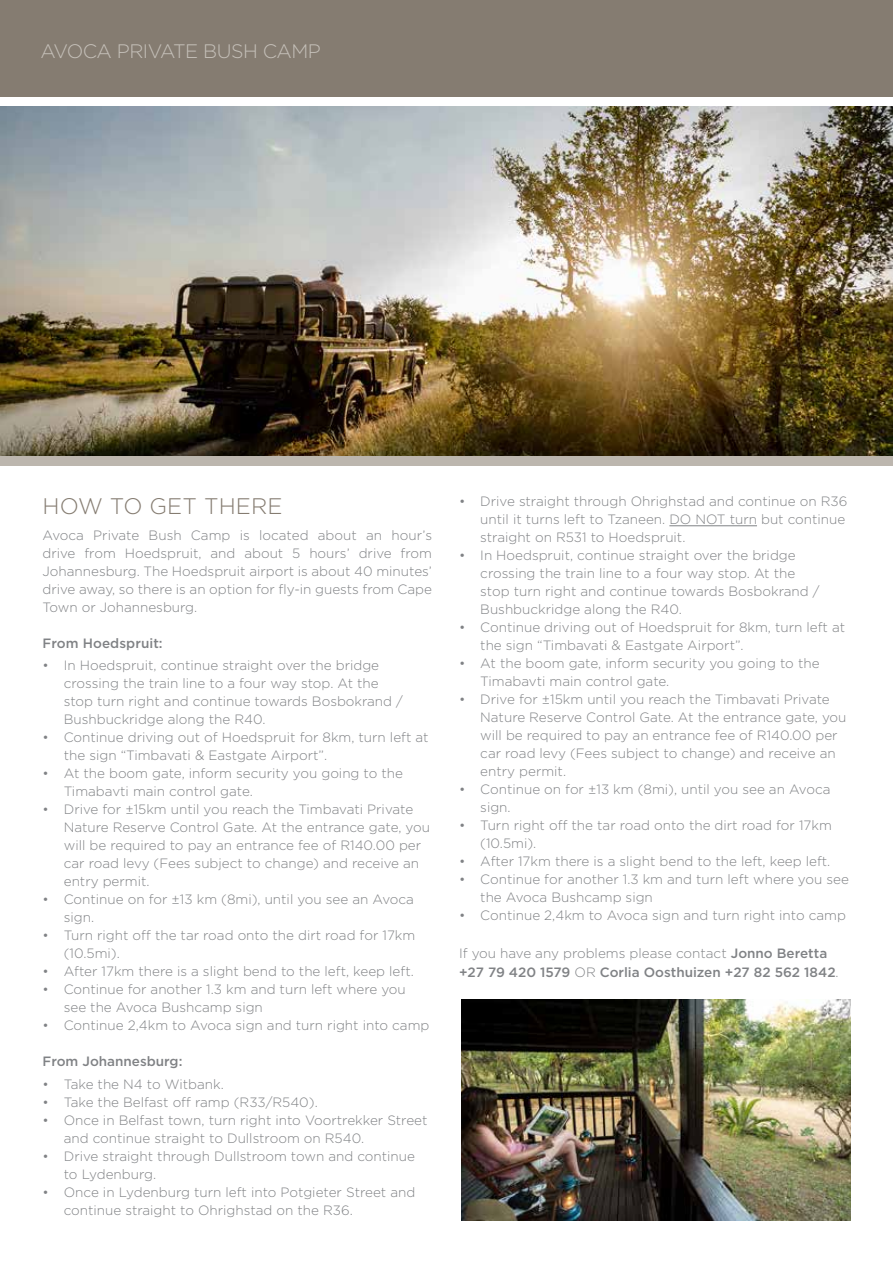
<style>
.page{position:relative;width:893px;height:1263px;background:#fff}
.page>*{position:absolute;margin:0;border:0;box-sizing:border-box;transform-origin:0 0}
.t1{font:300 22.5px "Gotham";letter-spacing:.005em;color:#857c71}
.t2{font:300 19.5px "Gotham";letter-spacing:-.025em;color:#c5c0b9}
.t3{font:300 13.5px/18px "Gotham";color:#808285}
.t4{font:500 13.5px/19.5px "Gotham";color:#808285}
.s1{font-weight:300}
</style>
<div class="page">
<img style="left:0;top:107px;width:893px;height:349px">
<div style="left:0;top:456px;width:893px;height:9px;background:#bcb6ae"></div>
<div style="left:0;top:0;width:893px;height:96px;background:#857c71"></div>
<hr style="left:669px;top:525px;width:88px;height:1px;background:#808285">
<img style="left:461px;top:999px;width:389px;height:221px">
<h2 class="t2" style="left:40px;top:39px;width:26px">Avoca</h2>
<h2 class="t2" style="left:117px;top:39px;width:25px">Privat</h2>
<h2 class="t2" style="left:185px;top:39px;width:134px">e Bush Camp</h2>
<h1 class="t1" style="left:43px;top:491px;width:242px">HOW TO GET THERE</h1>
<p class="t3" style="left:43px;top:526px;width:391px;text-align:justify">Avoca Private Bush Camp is located about an hour’s drive from Hoedspruit, and about 5 hours’ drive from Johannesburg. The Hoedspruit airport is about 40 minutes’ drive away, so there is an option for fly-in guests from Cape Town or Johannesburg.</p>
<p class="t4" style="left:43px;top:633px;width:122px">From Hoedspruit:</p>
<p class="t3" style="left:64px;top:656px;width:341px;text-indent:-21px">• In Hoedspruit, continue straight over the bridge crossing the train line to a four way stop. At the stop turn right and continue towards Bosbokrand / Bushbuckridge along the R40.</p>
<p class="t3" style="left:64px;top:728px;width:366px;text-indent:-21px">• Continue driving out of Hoedspruit for 8km, turn left at the sign “Timbavati &amp; Eastgate Airport”.</p>
<p class="t3" style="left:64px;top:764px;width:341px;text-indent:-21px">• At the boom gate, inform security you going to the<br>Timabavti main control gate.</p>
<p class="t3" style="left:64px;top:800px;width:368px;text-indent:-21px">• Drive for ±15km until you reach the Timbavati Private Nature Reserve Control Gate. At the entrance gate, you will be required to pay an entrance fee of R140.00 per car road levy (Fees subject to change) and receive an entry permit.</p>
<p class="t3" style="left:64px;top:890px;width:352px;text-indent:-21px">• Continue on for ±13 km (8mi), until you see an Avoca sign.</p>
<p class="t3" style="left:64px;top:926px;width:353px;text-indent:-21px">• Turn right off the tar road onto the dirt road for 17km (10.5mi).</p>
<p class="t3" style="left:43px;top:962px;width:373px">• After 17km there is a slight bend to the left, keep left.</p>
<p class="t3" style="left:64px;top:980px;width:344px;text-indent:-21px">• Continue for another 1.3 km and turn left where you see the Avoca Bushcamp sign</p>
<p class="t3" style="left:43px;top:1016px;width:388px">• Continue 2,4km to Avoca sign and turn right into camp</p>
<p class="t4" style="left:43px;top:1052px;width:141px">From Johannesburg:</p>
<p class="t3" style="left:43px;top:1074px;width:183px">• Take the N4 to Witbank.</p>
<p class="t3" style="left:43px;top:1092px;width:277px">• Take the Belfast off ramp (R33/R540).</p>
<p class="t3" style="left:64px;top:1110px;width:365px;text-indent:-21px">• Once in Belfast town, turn right into Voortrekker Street and continue straight to Dullstroom on R540.</p>
<p class="t3" style="left:64px;top:1146px;width:353px;text-indent:-21px">• Drive straight through Dullstroom town and continue to Lydenburg.</p>
<p class="t3" style="left:64px;top:1182px;width:353px;text-indent:-21px">• Once in Lydenburg turn left into Potgieter Street and continue straight to Ohrighstad on the R36.</p>
<p class="t3" style="left:480px;top:492px;width:369px;text-indent:-21px">• Drive straight through Ohrighstad and continue on R36 until it turns left to Tzaneen. DO NOT turn but continue straight on R531 to Hoedspruit.</p>
<p class="t3" style="left:480px;top:546px;width:341px;text-indent:-21px">• In Hoedspruit, continue straight over the bridge crossing the train line to a four way stop. At the stop turn right and continue towards Bosbokrand / Bushbuckridge along the R40.</p>
<p class="t3" style="left:480px;top:618px;width:366px;text-indent:-21px">• Continue driving out of Hoedspruit for 8km, turn left at the sign “Timbavati &amp; Eastgate Airport”.</p>
<p class="t3" style="left:480px;top:654px;width:341px;text-indent:-21px">• At the boom gate, inform security you going to the<br>Timabavti main control gate.</p>
<p class="t3" style="left:480px;top:690px;width:368px;text-indent:-21px">• Drive for ±15km until you reach the Timbavati Private Nature Reserve Control Gate. At the entrance gate, you will be required to pay an entrance fee of R140.00 per car road levy (Fees subject to change) and receive an entry permit.</p>
<p class="t3" style="left:480px;top:780px;width:352px;text-indent:-21px">• Continue on for ±13 km (8mi), until you see an Avoca sign.</p>
<p class="t3" style="left:480px;top:816px;width:353px;text-indent:-21px">• Turn right off the tar road onto the dirt road for 17km (10.5mi).</p>
<p class="t3" style="left:459px;top:852px;width:373px">• After 17km there is a slight bend to the left, keep left.</p>
<p class="t3" style="left:480px;top:870px;width:370px;text-indent:-21px">• Continue for another 1.3 km and turn left where you see the Avoca Bushcamp sign</p>
<p class="t3" style="left:459px;top:906px;width:388px">• Continue 2,4km to Avoca sign and turn right into camp</p>
<p class="t4" style="left:459px;top:943px;width:381px"><span class="s1">If you have any problems please contact</span> Jonno Beretta +27 79 420 1579 <span class="s1">OR</span> Corlia Oosthuizen +27 82 562 1842<span class="s1">.</span></p>
</div>
